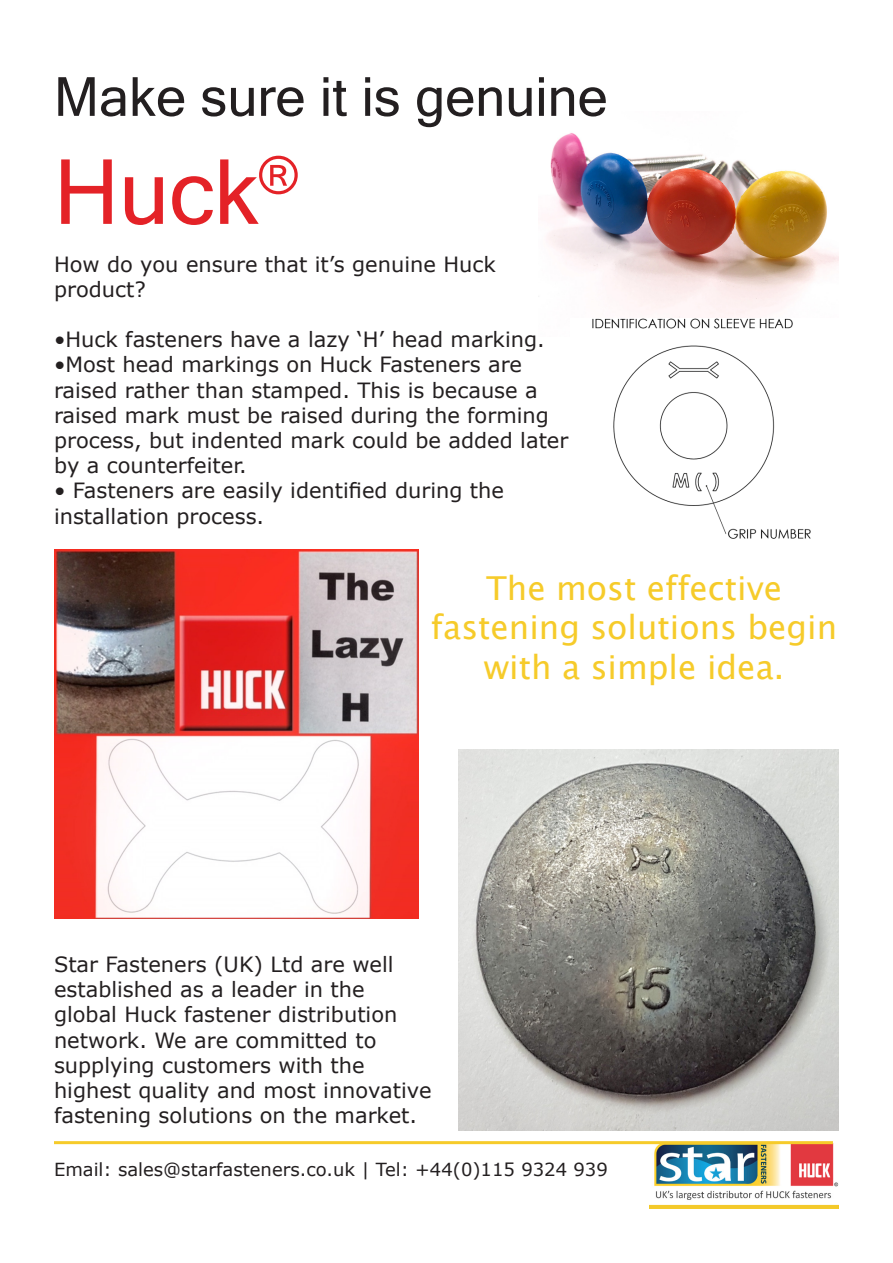
<style>
.page{position:relative;width:893px;height:1263px;background:#fff}
.page>*{position:absolute;margin:0;border:0;box-sizing:border-box;transform-origin:0 0}
.t1{font:90px "Microsoft Sans Serif";color:#e42227}
.t2{font:54px "Microsoft Sans Serif";color:#231f20}
.t3{font:33px/39.6px "Lucida Sans Unicode";color:#f6cb2a;text-align:center}
.t4{font:21px/25.2px "Verdana";color:#231f20}
.t5{font:18px "Verdana";color:#231f20}
</style>
<div class="page">
<img style="left:458px;top:750px;width:380px;height:380px">
<img style="left:54px;top:550px;width:364px;height:369px">
<img style="left:547px;top:133px;width:292px;height:185px">
<img style="left:649px;top:1143px;width:190px;height:66px">
<hr style="left:54px;top:1141px;width:779px;height:3px;background:#f6cb2a">
<img style="left:592px;top:318px;width:219px;height:220px">
<p class="t2" style="left:54px;top:62px;width:555px">Make sure it is genuine</p>
<p class="t1" style="left:54px;top:134px;width:245px">Huck<sup>®</sup></p>
<p class="t4" style="left:54px;top:251px;width:443px">How do you ensure that it’s genuine Huck product?</p>
<p class="t4" style="left:54px;top:327px;width:492px">•Huck fasteners have a lazy ‘H’ head marking.</p>
<p class="t4" style="left:54px;top:352px;width:516px">•Most head markings on Huck Fasteners are raised rather than stamped. This is because a raised mark must be raised during the forming process, but indented mark could be added later by a counterfeiter.</p>
<p class="t4" style="left:54px;top:478px;width:451px">• Fasteners are easily identified during the installation process.</p>
<p class="t3" style="left:431px;top:568px;width:408px">The most effective fastening solutions begin with a simple idea.</p>
<p class="t4" style="left:54px;top:951px;width:379px">Star Fasteners (UK) Ltd are well established as a leader in the global Huck fastener distribution network. We are committed to supplying customers with the highest quality and most innovative fastening solutions on the market.</p>
<p class="t5" style="left:54px;top:1157px;width:555px">Email: sales@starfasteners.co.uk | Tel: +44(0)115 9324 939</p>
</div>
